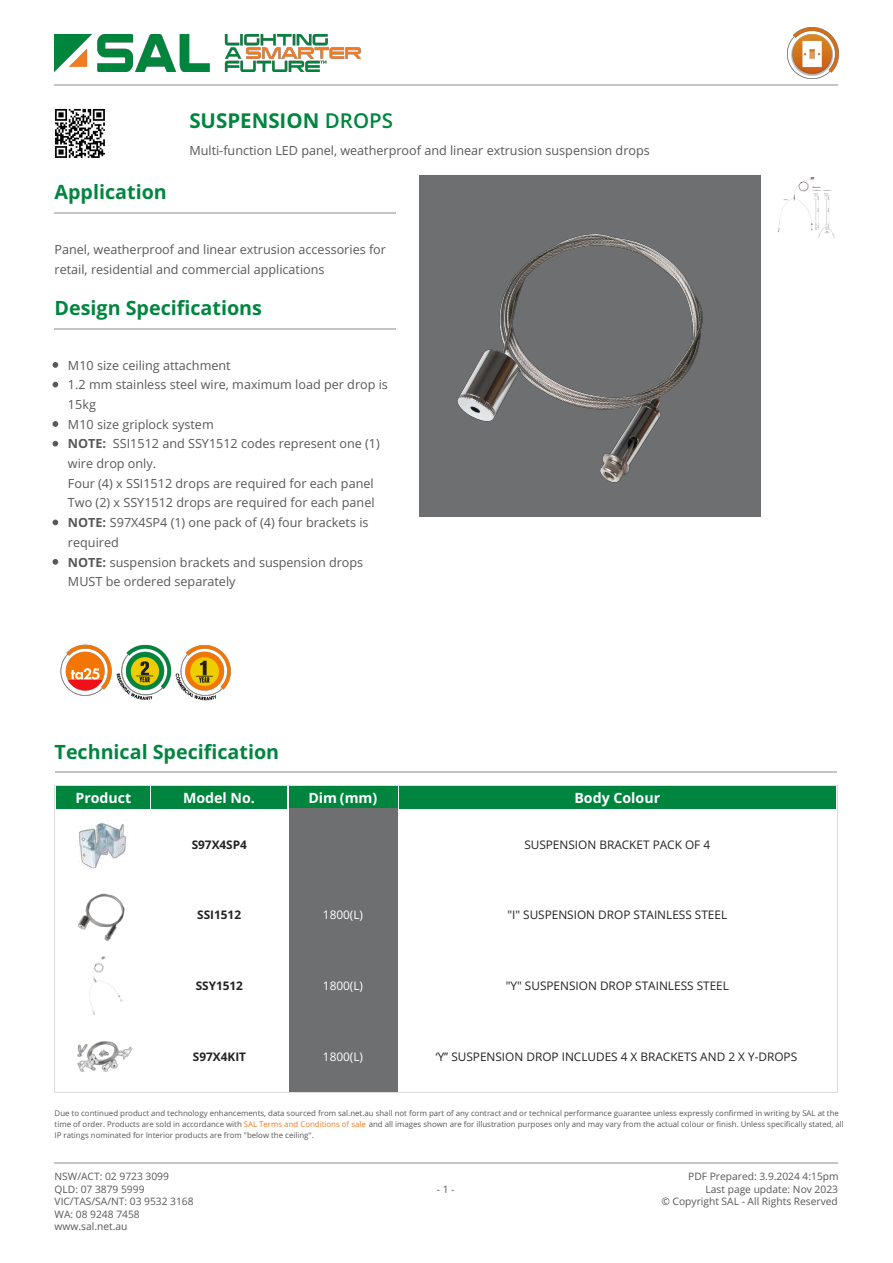
<style>
.page{position:relative;width:893px;height:1263px;background:#fff}
.page>*{position:absolute;margin:0;border:0;box-sizing:border-box;transform-origin:0 0}
.t1{font:700 20.55px "Open Sans";color:#00853f}
.t2{font:700 19.65px "Open Sans";color:#00853f}
.t3{font:700 14.25px "Open Sans";color:#fff}
.t4{font:12.6px/19.6px "Open Sans";color:#585858}
.t5{font:11.85px "Open Sans";color:#222}
.t6{font:700 11.85px "Open Sans";color:#222}
.t7{font:11.85px "Open Sans";color:#fff}
.t8{font:10.2px/12.6px "Open Sans";color:#585858}
.t9{font:7.95px/11.1px "Open Sans";color:#585858}
.s1{font-weight:600}
.s2{font-weight:700}
.s3{color:#f47b20}
</style>
<div class="page">
<img style="left:55px;top:108px;width:50px;height:50px">
<hr style="left:55px;top:212px;width:341px;height:2px;background:#c4c4c4">
<hr style="left:55px;top:328px;width:341px;height:1px;background:#c4c4c4">
<svg style="left:53px;top:362px;width:5px;height:6px"></svg>
<svg style="left:53px;top:382px;width:5px;height:5px"></svg>
<svg style="left:53px;top:421px;width:5px;height:6px"></svg>
<svg style="left:53px;top:441px;width:5px;height:5px"></svg>
<svg style="left:53px;top:520px;width:5px;height:5px"></svg>
<svg style="left:53px;top:559px;width:5px;height:6px"></svg>
<img style="left:419px;top:176px;width:341px;height:341px">
<img style="left:778px;top:177px;width:57px;height:62px">
<img style="left:60px;top:644px;width:171px;height:57px">
<hr style="left:55px;top:786px;width:783px;height:1px;background:#ddd">
<hr style="left:55px;top:1092px;width:783px;height:1px;background:#ddd">
<hr style="left:55px;top:786px;width:1px;height:307px;background:#ddd">
<hr style="left:837px;top:786px;width:1px;height:307px;background:#ddd">
<hr style="left:55px;top:771px;width:781px;height:2px;background:#c4c4c4">
<div style="left:57px;top:786px;width:93px;height:22px;background:#00853f"></div>
<div style="left:151px;top:786px;width:136px;height:22px;background:#00853f"></div>
<div style="left:289px;top:786px;width:108px;height:22px;background:#00853f"></div>
<div style="left:399px;top:786px;width:436px;height:22px;background:#00853f"></div>
<div style="left:289px;top:808px;width:108px;height:71px;background:#6e6f71"></div>
<div style="left:289px;top:879px;width:108px;height:71px;background:#6e6f71"></div>
<div style="left:289px;top:950px;width:108px;height:71px;background:#6e6f71"></div>
<div style="left:289px;top:1021px;width:108px;height:71px;background:#6e6f71"></div>
<img style="left:78px;top:822px;width:50px;height:47px">
<img style="left:78px;top:893px;width:47px;height:48px">
<img style="left:90px;top:956px;width:33px;height:59px">
<img style="left:77px;top:1041px;width:56px;height:31px">
<hr style="left:55px;top:84px;width:783px;height:2px;background:#c4c4c4">
<img style="left:55px;top:34px;width:305px;height:38px">
<img style="left:787px;top:28px;width:51px;height:50px">
<hr style="left:55px;top:1162px;width:783px;height:1px;background:#c4c4c4">
<h1 class="t1" style="left:189px;top:112px;width:205px">SUSPENSION <span class="s1">DROPS</span></h1>
<p class="t4" style="left:189px;top:142px;width:462px">Multi-function LED panel, weatherproof and linear extrusion suspension drops</p>
<h2 class="t2" style="left:55px;top:184px;width:114px">Application</h2>
<p class="t4" style="left:55px;top:241px;width:333px">Panel, weatherproof and linear extrusion accessories for retail, residential and commercial applications</p>
<h2 class="t2" style="left:55px;top:300px;width:209px">Design Specifications</h2>
<p class="t4" style="left:68px;top:357px;width:321px">M10 size ceiling attachment<br>1.2 mm stainless steel wire, maximum load per drop is 15kg<br>M10 size griplock system<br><span class="s2">NOTE:</span> SSI1512 and SSY1512 codes represent one (1) wire drop only.<br>Four (4) x SSI1512 drops are required for each panel Two (2) x SSY1512 drops are required for each panel <span class="s2">NOTE:</span> S97X4SP4 (1) one pack of (4) four brackets is required<br><span class="s2">NOTE:</span> suspension brackets and suspension drops MUST be ordered separately</p>
<h2 class="t2" style="left:55px;top:744px;width:226px">Technical Specification</h2>
<p class="t3" style="left:75px;top:792px;width:57px">Product</p>
<p class="t3" style="left:183px;top:792px;width:73px">Model No.</p>
<p class="t3" style="left:308px;top:792px;width:70px">Dim (mm)</p>
<p class="t3" style="left:574px;top:792px;width:87px">Body Colour</p>
<p class="t6" style="left:192px;top:840px;width:57px">S97X4SP4</p>
<p class="t5" style="left:524px;top:840px;width:187px">SUSPENSION BRACKET PACK OF 4</p>
<p class="t6" style="left:197px;top:910px;width:45px">SSI1512</p>
<p class="t7" style="left:323px;top:910px;width:42px">1800(L)</p>
<p class="t5" style="left:507px;top:910px;width:221px">"I" SUSPENSION DROP STAINLESS STEEL</p>
<p class="t6" style="left:196px;top:981px;width:49px">SSY1512</p>
<p class="t7" style="left:323px;top:981px;width:42px">1800(L)</p>
<p class="t5" style="left:506px;top:981px;width:225px">"Y" SUSPENSION DROP STAINLESS STEEL</p>
<p class="t6" style="left:193px;top:1052px;width:55px">S97X4KIT</p>
<p class="t7" style="left:323px;top:1052px;width:42px">1800(L)</p>
<p class="t5" style="left:435px;top:1052px;width:363px">‘Y’’ SUSPENSION DROP INCLUDES 4 X BRACKETS AND 2 X Y-DROPS</p>
<p class="t9" style="left:55px;top:1109px;width:790px">Due to continued product and technology enhancements, data sourced from sal.net.au shall not form part of any contract and or technical performance guarantee unless expressly confirmed in writing by SAL at the time of order. Products are sold in accordance with <span class="s3">SAL Terms and Conditions of sale</span> and all images shown are for illustration purposes only and may vary from the actual colour or finish. Unless specifically stated, all<br>IP ratings nominated for Interior products are from "below the ceiling".</p>
<p class="t8" style="left:55px;top:1171px;width:141px">NSW/ACT: 02 9723 3099<br>QLD: 07 3879 5999<br>VIC/TAS/SA/NT: 03 9532 3168<br>WA: 08 9248 7458 www.sal.net.au</p>
<p class="t8" style="left:661px;top:1171px;width:179px;text-align:right">PDF Prepared: 3.9.2024 4:15pm<br>Last page update: Nov 2023<br>© Copyright SAL - All Rights Reserved</p>
<p class="t8" style="left:437px;top:1184px;width:19px">- 1 -</p>
</div>
